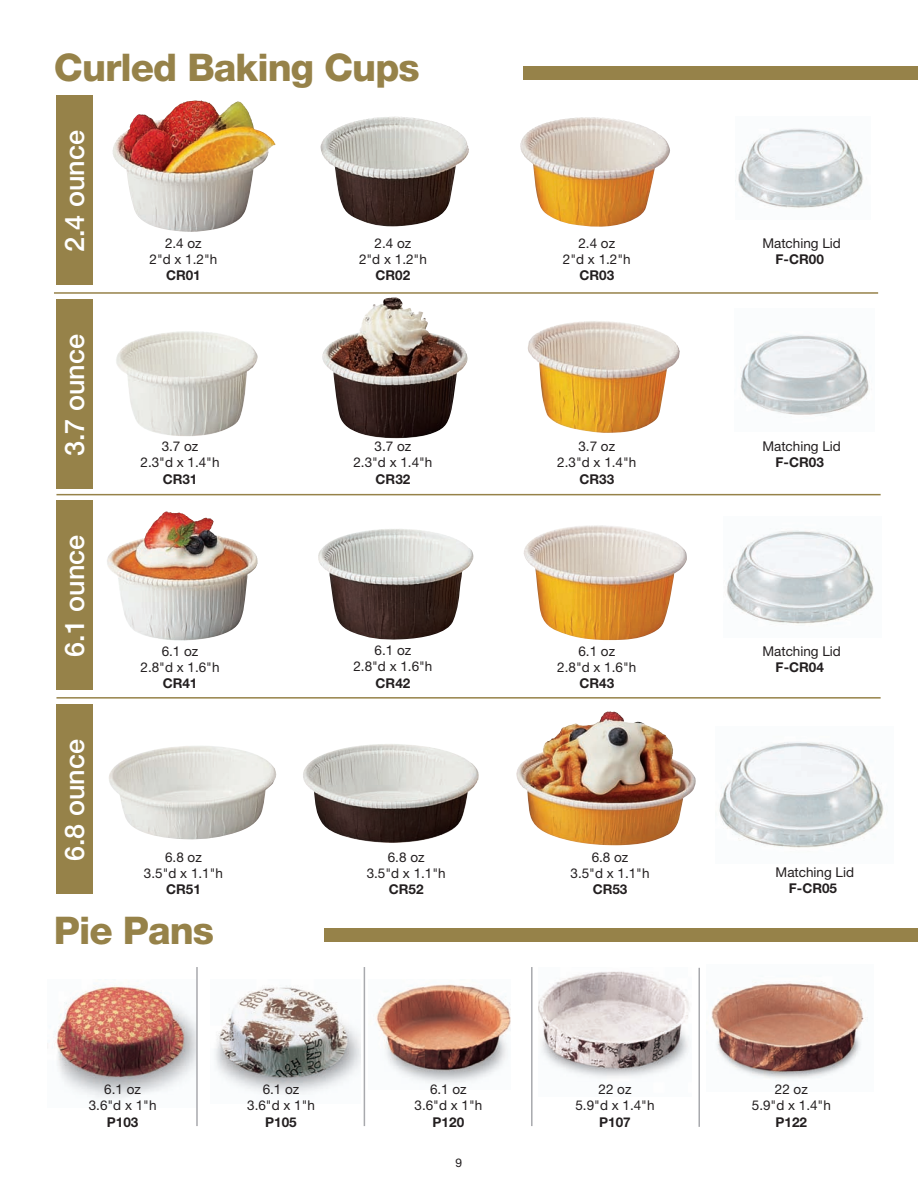
<style>
.page{position:relative;width:918px;height:1188px;background:#fff}
.page>*{position:absolute;margin:0;border:0;box-sizing:border-box;transform-origin:0 0}
.t1{font:800 38.25px "Helvetica Neue";letter-spacing:-.025em;color:#968249}
.t2{font:500 27px "Helvetica Neue";color:#fff}
.t3{font:13.5px/16.2px "Helvetica Neue";color:#231f20;text-align:center}
.t4{font:700 13.5px "Helvetica Neue";color:#231f20}
.t5{font:12px "Helvetica Neue";color:#231f20}
</style>
<div class="page">
<img style="left:47px;top:984px;width:149px;height:115px">
<img style="left:538px;top:971px;width:152px;height:107px">
<img style="left:376px;top:984px;width:134px;height:100px">
<img style="left:214px;top:986px;width:147px;height:109px">
<img style="left:711px;top:982px;width:153px;height:98px">
<hr style="left:196px;top:967px;width:2px;height:159px;background:#a8a9ad">
<hr style="left:364px;top:967px;width:1px;height:159px;background:#a8a9ad">
<hr style="left:531px;top:967px;width:2px;height:159px;background:#a8a9ad">
<hr style="left:698px;top:968px;width:2px;height:159px;background:#a8a9ad">
<div style="left:324px;top:928px;width:594px;height:14px;background:#968249"></div>
<div style="left:523px;top:66px;width:395px;height:14px;background:#968249"></div>
<img style="left:719px;top:742px;width:168px;height:106px">
<img style="left:727px;top:530px;width:147px;height:94px">
<img style="left:740px;top:334px;width:129px;height:82px">
<img style="left:112px;top:100px;width:162px;height:132px">
<img style="left:320px;top:117px;width:149px;height:110px">
<img style="left:520px;top:117px;width:150px;height:110px">
<img style="left:738px;top:128px;width:125px;height:80px">
<hr style="left:54px;top:292px;width:824px;height:2px;background:#968249">
<hr style="left:56px;top:494px;width:825px;height:1px;background:#968249">
<hr style="left:56px;top:697px;width:825px;height:2px;background:#968249">
<div style="left:56px;top:500px;width:37px;height:189px;background:#968249"></div>
<div style="left:56px;top:705px;width:37px;height:189px;background:#968249"></div>
<div style="left:56px;top:299px;width:37px;height:190px;background:#968249"></div>
<div style="left:56px;top:95px;width:37px;height:190px;background:#968249"></div>
<img style="left:116px;top:331px;width:142px;height:105px">
<img style="left:322px;top:298px;width:146px;height:141px">
<img style="left:528px;top:321px;width:152px;height:112px">
<img style="left:107px;top:511px;width:151px;height:130px">
<img style="left:318px;top:529px;width:155px;height:111px">
<img style="left:524px;top:525px;width:163px;height:116px">
<img style="left:109px;top:746px;width:168px;height:94px">
<img style="left:303px;top:744px;width:176px;height:99px">
<img style="left:516px;top:712px;width:180px;height:133px">
<h1 class="t1" style="left:54px;top:54px;width:367px">Curled Baking Cups</h1>
<h2 class="t2" style="left:65px;top:252px;width:124px;rotate:-90deg">2.4 ounce</h2>
<h2 class="t2" style="left:65px;top:456px;width:124px;rotate:-90deg">3.7 ounce</h2>
<h2 class="t2" style="left:65px;top:657px;width:124px;rotate:-90deg">6.1 ounce</h2>
<h2 class="t2" style="left:65px;top:861px;width:124px;rotate:-90deg">6.8 ounce</h2>
<p class="t3" style="left:150px;top:236px;width:69px">2.4 oz<br>2"d x 1.2"h</p>
<p class="t4" style="left:166px;top:271px;width:36px">CR01</p>
<p class="t3" style="left:141px;top:440px;width:81px">3.7 oz<br>2.3"d x 1.4"h</p>
<p class="t4" style="left:163px;top:474px;width:36px">CR31</p>
<p class="t3" style="left:141px;top:644px;width:81px">6.1 oz<br>2.8"d x 1.6"h</p>
<p class="t4" style="left:163px;top:679px;width:36px">CR41</p>
<p class="t3" style="left:144px;top:850px;width:81px">6.8 oz<br>3.5"d x 1.1"h</p>
<p class="t4" style="left:166px;top:885px;width:36px">CR51</p>
<h1 class="t1" style="left:54px;top:917px;width:162px">Pie Pans</h1>
<p class="t3" style="left:359px;top:236px;width:69px">2.4 oz<br>2"d x 1.2"h</p>
<p class="t4" style="left:376px;top:271px;width:36px">CR02</p>
<p class="t3" style="left:353px;top:440px;width:81px">3.7 oz<br>2.3"d x 1.4"h</p>
<p class="t4" style="left:376px;top:474px;width:36px">CR32</p>
<p class="t3" style="left:353px;top:644px;width:81px">6.1 oz<br>2.8"d x 1.6"h</p>
<p class="t4" style="left:376px;top:678px;width:36px">CR42</p>
<p class="t3" style="left:367px;top:850px;width:81px">6.8 oz<br>3.5"d x 1.1"h</p>
<p class="t4" style="left:389px;top:884px;width:36px">CR52</p>
<p class="t3" style="left:89px;top:1083px;width:69px">6.1 oz<br>3.6"d x 1"h</p>
<p class="t4" style="left:107px;top:1117px;width:33px">P103</p>
<p class="t3" style="left:247px;top:1083px;width:69px">6.1 oz<br>3.6"d x 1"h</p>
<p class="t4" style="left:265px;top:1117px;width:33px">P105</p>
<p class="t3" style="left:415px;top:1083px;width:69px">6.1 oz<br>3.6"d x 1"h</p>
<p class="t4" style="left:433px;top:1117px;width:33px">P120</p>
<p class="t5" style="left:456px;top:1158px;width:8px">9</p>
<p class="t3" style="left:563px;top:236px;width:69px">2.4 oz<br>2"d x 1.2"h</p>
<p class="t4" style="left:579px;top:271px;width:36px">CR03</p>
<p class="t3" style="left:557px;top:440px;width:81px">3.7 oz<br>2.3"d x 1.4"h</p>
<p class="t4" style="left:579px;top:474px;width:36px">CR33</p>
<p class="t3" style="left:557px;top:644px;width:81px">6.1 oz<br>2.8"d x 1.6"h</p>
<p class="t4" style="left:579px;top:679px;width:36px">CR43</p>
<p class="t3" style="left:571px;top:850px;width:81px">6.8 oz<br>3.5"d x 1.1"h</p>
<p class="t4" style="left:593px;top:884px;width:36px">CR53</p>
<p class="t3" style="left:575px;top:1083px;width:81px">22 oz<br>5.9"d x 1.4"h</p>
<p class="t4" style="left:599px;top:1117px;width:33px">P107</p>
<p class="t3" style="left:762px;top:236px;width:80px">Matching Lid</p>
<p class="t4" style="left:776px;top:254px;width:50px">F-CR00</p>
<p class="t3" style="left:762px;top:439px;width:80px">Matching Lid</p>
<p class="t4" style="left:776px;top:458px;width:50px">F-CR03</p>
<p class="t3" style="left:762px;top:644px;width:80px">Matching Lid</p>
<p class="t4" style="left:776px;top:662px;width:50px">F-CR04</p>
<p class="t3" style="left:776px;top:865px;width:80px">Matching Lid</p>
<p class="t4" style="left:789px;top:884px;width:50px">F-CR05</p>
<p class="t3" style="left:752px;top:1083px;width:81px">22 oz<br>5.9"d x 1.4"h</p>
<p class="t4" style="left:776px;top:1117px;width:33px">P122</p>
</div>
